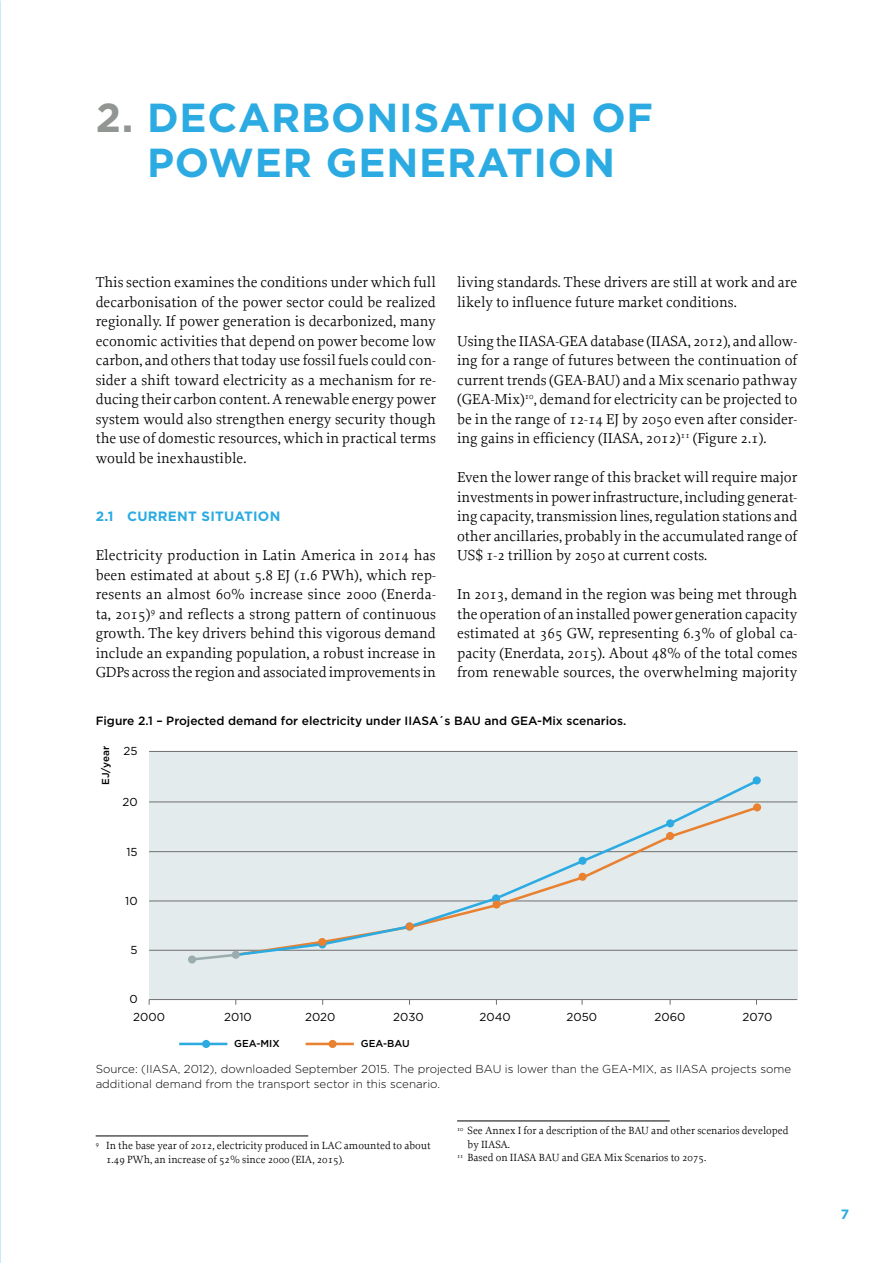
<style>
.page{position:relative;width:893px;height:1263px;background:#fff}
.page>*{position:absolute;margin:0;border:0;box-sizing:border-box;transform-origin:0 0}
.t1{font:700 40.5px/45px "Gotham";letter-spacing:.02em;color:#2babe2;text-align:center}
.t2{font:15.15px/19.5px "Proforma";color:#000;text-align:justify}
.t3{font:700 13.5px "Gotham";letter-spacing:.02em;color:#2babe2}
.t4{font:500 12px "Gotham";color:#000}
.t5{font:300 11.55px/15px "Gotham";color:#000}
.t6{font:11.55px "Gotham";color:#000}
.t7{font:10.95px/13.5px "Proforma";color:#000}
.t8{font:500 10.05px "Gotham";color:#000}
.s1{color:#919692}
</style>
<div class="page">
<hr style="left:96px;top:1135px;width:212px;height:1px;background:#000">
<hr style="left:457px;top:1120px;width:213px;height:1px;background:#000">
<div style="left:149px;top:751px;width:648px;height:248px;background:#e3ebed"></div>
<hr style="left:149px;top:999px;width:648px;height:1px;background:#706f6f">
<hr style="left:149px;top:950px;width:648px;height:1px;background:#706f6f">
<hr style="left:149px;top:900px;width:648px;height:1px;background:#706f6f">
<hr style="left:149px;top:851px;width:648px;height:1px;background:#706f6f">
<hr style="left:149px;top:801px;width:648px;height:1px;background:#706f6f">
<hr style="left:149px;top:751px;width:648px;height:1px;background:#706f6f">
<div style="left:328px;top:1040px;width:9px;height:8px;background:#e98131;border-radius:50%"></div>
<hr style="left:306px;top:1043px;width:48px;height:2px;background:#e98131">
<svg style="left:195px;top:952px;width:38px;height:10px"></svg>
<div style="left:202px;top:1040px;width:8px;height:8px;background:#2babe2;border-radius:50%"></div>
<hr style="left:179px;top:1043px;width:48px;height:2px;background:#2babe2">
<svg style="left:233px;top:777px;width:527px;height:179px"></svg>
<div style="left:753px;top:776px;width:8px;height:8px;background:#2babe2;border-radius:50%"></div>
<div style="left:666px;top:819px;width:8px;height:8px;background:#2babe2;border-radius:50%"></div>
<div style="left:578px;top:857px;width:9px;height:8px;background:#2babe2;border-radius:50%"></div>
<div style="left:492px;top:894px;width:8px;height:8px;background:#2babe2;border-radius:50%"></div>
<svg style="left:318px;top:940px;width:8px;height:8px"></svg>
<div style="left:318px;top:938px;width:8px;height:8px;background:#e98131;border-radius:50%"></div>
<div style="left:406px;top:922px;width:8px;height:8px;background:#e98131;border-radius:50%"></div>
<div style="left:492px;top:900px;width:9px;height:8px;background:#e98131;border-radius:50%"></div>
<div style="left:578px;top:873px;width:9px;height:8px;background:#e98131;border-radius:50%"></div>
<div style="left:666px;top:832px;width:8px;height:8px;background:#e98131;border-radius:50%"></div>
<div style="left:753px;top:803px;width:8px;height:8px;background:#e98131;border-radius:50%"></div>
<div style="left:232px;top:951px;width:8px;height:8px;background:#9badae;border-radius:50%"></div>
<div style="left:188px;top:955px;width:8px;height:8px;background:#9badae;border-radius:50%"></div>
<h1 class="t1" style="left:96px;top:95px;width:559px"><span class="s1">2.</span> DECARBONISATION OF<br>POWER GENERATION</h1>
<p class="t2" style="left:96px;top:272px;width:342px">This section examines the conditions under which full decarbonisation of the power sector could be realized regionally. If power generation is decarbonized, many economic activities that depend on power become low carbon, and others that today use fossil fuels could con&shy;sider a shift toward electricity as a mechanism for re&shy;ducing their carbon content. A renewable energy power system would also strengthen energy security though the use of domestic resources, which in practical terms would be inexhaustible.</p>
<p class="t3" style="left:96px;top:507px;width:186px">2.1 CURRENT SITUATION</p>
<p class="t2" style="left:96px;top:545px;width:342px">Electricity production in Latin America in 2014 has been estimated at about 5.8 EJ (1.6 PWh), which rep&shy;resents an almost 60% increase since 2000 (Enerda&shy;ta, 2015)<sup>9</sup> and reflects a strong pattern of continuous growth. The key drivers behind this vigorous demand include an expanding population, a robust increase in GDPs across the region and associated improvements in</p>
<p class="t2" style="left:457px;top:272px;width:342px">living standards. These drivers are still at work and are likely to influence future market conditions.</p>
<p class="t2" style="left:457px;top:331px;width:342px">Using the IIASA-GEA database (IIASA, 2012), and allow&shy;ing for a range of futures between the continuation of current trends (GEA-BAU) and a Mix scenario pathway (GEA-Mix)<sup>10</sup>, demand for electricity can be projected to be in the range of 12-14 EJ by 2050 even after consider&shy;ing gains in efficiency (IIASA, 2012)<sup>11</sup> (Figure 2.1).</p>
<p class="t2" style="left:457px;top:467px;width:342px">Even the lower range of this bracket will require major investments in power infrastructure, including generat&shy;ing capacity, transmission lines, regulation stations and other ancillaries, probably in the accumulated range of US$ 1-2 trillion by 2050 at current costs.</p>
<p class="t2" style="left:457px;top:584px;width:342px">In 2013, demand in the region was being met through the operation of an installed power generation capacity estimated at 365 GW, representing 6.3% of global ca&shy;pacity (Enerdata, 2015). About 48% of the total comes from renewable sources, the overwhelming majority</p>
<p class="t4" style="left:96px;top:713px;width:532px">Figure 2.1 – Projected demand for electricity under IIASA´s BAU and GEA-Mix scenarios.</p>
<p class="t8" style="left:99px;top:785px;width:40px;rotate:-90deg">EJ/year</p>
<p class="t6" style="left:124px;top:744px;width:15px">25</p>
<p class="t6" style="left:122px;top:794px;width:17px">20</p>
<p class="t6" style="left:126px;top:844px;width:13px">15</p>
<p class="t6" style="left:125px;top:893px;width:14px">10</p>
<p class="t6" style="left:131px;top:943px;width:9px">5</p>
<p class="t6" style="left:129px;top:992px;width:10px">0</p>
<p class="t6" style="left:133px;top:1009px;width:33px">2000</p>
<p class="t6" style="left:224px;top:1009px;width:29px">2010</p>
<p class="t6" style="left:305px;top:1009px;width:32px">2020</p>
<p class="t6" style="left:393px;top:1009px;width:32px">2030</p>
<p class="t6" style="left:480px;top:1009px;width:33px">2040</p>
<p class="t6" style="left:566px;top:1009px;width:32px">2050</p>
<p class="t6" style="left:655px;top:1009px;width:32px">2060</p>
<p class="t6" style="left:742px;top:1009px;width:31px">2070</p>
<p class="t8" style="left:234px;top:1037px;width:47px">GEA-MIX</p>
<p class="t8" style="left:361px;top:1037px;width:50px">GEA-BAU</p>
<p class="t5" style="left:96px;top:1061px;width:697px">Source: (IIASA, 2012), downloaded September 2015. The projected BAU is lower than the GEA-MIX, as IIASA projects some additional demand from the transport sector in this scenario.</p>
<p class="t7" style="left:106px;top:1139px;width:326px;text-indent:-10px"><sup>9</sup> In the base year of 2012, electricity produced in LAC amounted to about<br>1.49 PWh, an increase of 52% since 2000 (EIA, 2015).</p>
<p class="t7" style="left:457px;top:1124px;width:333px"><sup>10</sup> See Annex I for a description of the BAU and other scenarios developed</p>
<p class="t7" style="left:468px;top:1137px;width:44px">by IIASA.</p>
<p class="t7" style="left:457px;top:1151px;width:251px"><sup>11</sup> Based on IIASA BAU and GEA Mix Scenarios to 2075.</p>
<p class="t3" style="left:841px;top:1205px;width:10px">7</p>
</div>
